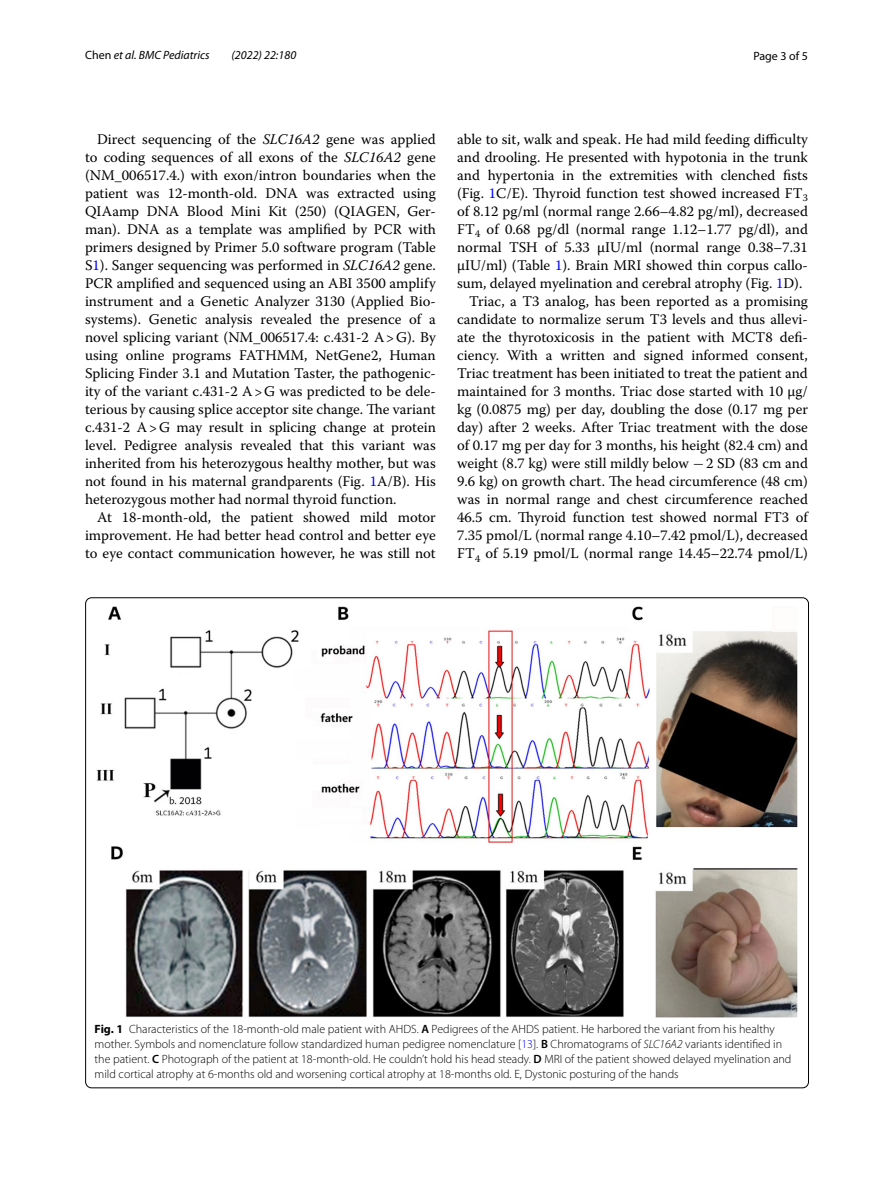
<style>
.page{position:relative;width:893px;height:1187px;background:#fff}
.page>*{position:absolute;margin:0;border:0;box-sizing:border-box;transform-origin:0 0}
.t1{font:14.7px/18px "Warnock Pro";color:#000;text-align:justify}
.t2{font:300 12px/15px "Myriad Pro";color:#000}
.t3{font:italic 12px "Myriad Pro";color:#000}
.t4{font:12px "Myriad Pro";color:#000}
.s1{font-style:normal}
.s2{font-style:italic}
.s3{color:#00f}
.s4{font-family:"MTSY"}
.s5{font-weight:700}
.s6{font-weight:600}
</style>
<div class="page">
<img style="left:97px;top:606px;width:700px;height:411px">
<p class="t3" style="left:85px;top:48px;width:126px"><span class="s1">Chen</span> et al. BMC Pediatrics</p>
<p class="t3" style="left:232px;top:48px;width:66px">(2022) 22:180</p>
<p class="t4" style="left:753px;top:48px;width:56px">Page 3 of 5</p>
<p class="t1" style="left:85px;top:130px;width:352px;text-indent:12px">Direct sequencing of the <span class="s2">SLC16A2</span> gene was applied to coding sequences of all exons of the <span class="s2">SLC16A2</span> gene (NM_006517.4.) with exon/intron boundaries when the patient was 12-month-old. DNA was extracted using QIAamp DNA Blood Mini Kit (250) (QIAGEN, Ger&shy;man). DNA as a template was amplified by PCR with primers designed by Primer 5.0 software program (Table S<span class="s3">1</span>). Sanger sequencing was performed in <span class="s2">SLC16A2</span> gene.<br>PCR amplified and sequenced using an ABI 3500 amplify instrument and a Genetic Analyzer 3130 (Applied Bio&shy;systems). Genetic analysis revealed the presence of a novel splicing variant (NM_006517.4: c.431-2 A&gt;G). By using online programs FATHMM, NetGene2, Human Splicing Finder 3.1 and Mutation Taster, the pathogenic&shy;ity of the variant c.431-2 A&gt;G was predicted to be dele&shy;terious by causing splice acceptor site change. The variant c.431-2 A&gt;G may result in splicing change at protein level. Pedigree analysis revealed that this variant was inherited from his heterozygous healthy mother, but was not found in his maternal grandparents (Fig. <span class="s3">1</span>A/B). His heterozygous mother had normal thyroid function.</p>
<p class="t1" style="left:85px;top:508px;width:352px;text-indent:12px">At 18-month-old, the patient showed mild motor improvement. He had better head control and better eye to eye contact communication however, he was still not</p>
<p class="t1" style="left:457px;top:130px;width:352px">able to sit, walk and speak. He had mild feeding difficulty</p>
<p class="t1" style="left:457px;top:148px;width:352px">and drooling. He presented with hypotonia in the trunk</p>
<p class="t1" style="left:457px;top:166px;width:352px">and hypertonia in the extremities with clenched fists</p>
<p class="t1" style="left:457px;top:184px;width:352px">(Fig. <span class="s3">1</span>C/E). Thyroid function test showed increased FT<sub>3</sub></p>
<p class="t1" style="left:457px;top:202px;width:352px">of 8.12 pg/ml (normal range 2.66–4.82 pg/ml), decreased</p>
<p class="t1" style="left:457px;top:220px;width:352px">FT<sub>4</sub> of 0.68 pg/dl (normal range 1.12–1.77 pg/dl), and</p>
<p class="t1" style="left:457px;top:238px;width:352px">normal TSH of 5.33 µIU/ml (normal range 0.38–7.31</p>
<p class="t1" style="left:457px;top:256px;width:352px">µIU/ml) (Table <span class="s3">1</span>). Brain MRI showed thin corpus callo-</p>
<p class="t1" style="left:457px;top:274px;width:347px">sum, delayed myelination and cerebral atrophy (Fig. <span class="s3">1</span>D).</p>
<p class="t1" style="left:469px;top:292px;width:340px">Triac, a T3 analog, has been reported as a promising</p>
<p class="t1" style="left:457px;top:310px;width:352px">candidate to normalize serum T3 levels and thus allevi-</p>
<p class="t1" style="left:457px;top:328px;width:352px">ate the thyrotoxicosis in the patient with MCT8 defi-</p>
<p class="t1" style="left:457px;top:346px;width:352px">ciency. With a written and signed informed consent,</p>
<p class="t1" style="left:457px;top:364px;width:352px">Triac treatment has been initiated to treat the patient and</p>
<p class="t1" style="left:457px;top:382px;width:352px">maintained for 3 months. Triac dose started with 10 µg/</p>
<p class="t1" style="left:457px;top:400px;width:352px">kg (0.0875 mg) per day, doubling the dose (0.17 mg per</p>
<p class="t1" style="left:457px;top:418px;width:352px">day) after 2 weeks. After Triac treatment with the dose</p>
<p class="t1" style="left:457px;top:436px;width:352px">of 0.17 mg per day for 3 months, his height (82.4 cm) and</p>
<p class="t1" style="left:457px;top:454px;width:352px">weight (8.7 kg) were still mildly below <span class="s4">−</span>2 SD (83 cm and</p>
<p class="t1" style="left:457px;top:472px;width:352px">9.6 kg) on growth chart. The head circumference (48 cm)</p>
<p class="t1" style="left:457px;top:490px;width:352px">was in normal range and chest circumference reached</p>
<p class="t1" style="left:457px;top:508px;width:352px">46.5 cm. Thyroid function test showed normal FT3 of</p>
<p class="t1" style="left:457px;top:526px;width:352px">7.35 pmol/L (normal range 4.10–7.42 pmol/L), decreased</p>
<p class="t1" style="left:457px;top:544px;width:352px">FT<sub>4</sub> of 5.19 pmol/L (normal range 14.45–22.74 pmol/L)</p>
<p class="t2" style="left:95px;top:1021px;width:698px"><span class="s5">Fig. 1</span> Characteristics of the 18-month-old male patient with AHDS. <span class="s6">A</span> Pedigrees of the AHDS patient. He harbored the variant from his healthy mother. Symbols and nomenclature follow standardized human pedigree nomenclature [<span class="s3">13</span>]. <span class="s6">B</span> Chromatograms of <span class="s2">SLC16A2</span> variants identified in the patient. <span class="s6">C</span> Photograph of the patient at 18-month-old. He couldn’t hold his head steady. <span class="s6">D</span> MRI of the patient showed delayed myelination and mild cortical atrophy at 6-months old and worsening cortical atrophy at 18-months old. E, Dystonic posturing of the hands</p>
</div>
